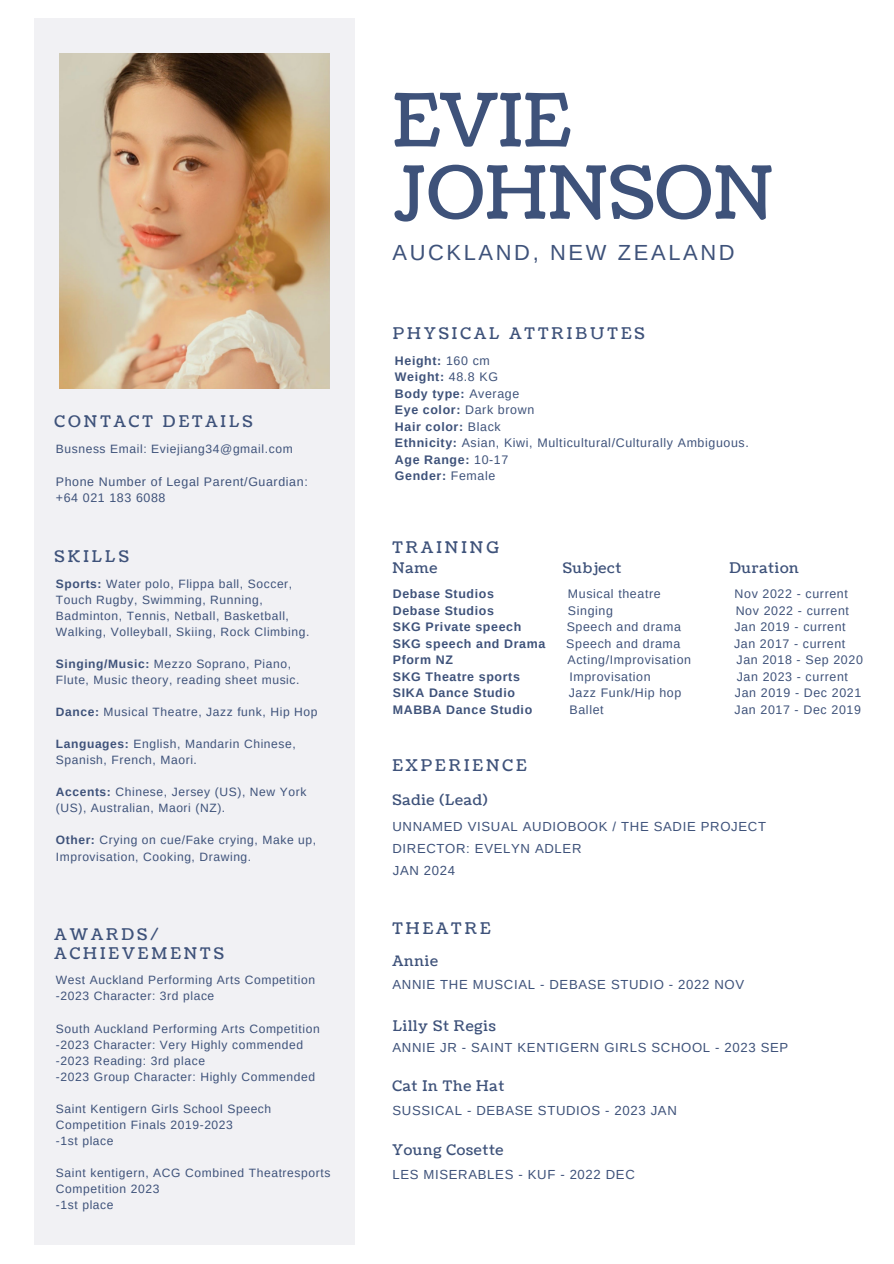
<style>
.page{position:relative;width:894px;height:1264px;background:#fff}
.page>*{position:absolute;margin:0;border:0;box-sizing:border-box;transform-origin:0 0}
.t1{font:72.9px/72.2px "Coustard";color:#3e527a}
.t2{font:21.9px "Arimo";letter-spacing:.12em;color:#3e527a}
.t3{font:16.05px/18.6px "Coustard";letter-spacing:.19em;color:#3e527a}
.t4{font:14.55px "Coustard";letter-spacing:.05em;color:#3e527a}
.t5{font:13.2px/22px "Arimo";letter-spacing:.05em;color:#3e527a}
.t6{font:12.45px/16.4px "Arimo";letter-spacing:.05em;color:#3e527a}
.t7{font:700 12.45px "Arimo";letter-spacing:.05em;color:#3e527a}
.t8{font:12px/16px "Arimo";letter-spacing:.05em;color:#3e527a}
.s1{font-weight:700}
.s2{font-weight:400}
</style>
<div class="page">
<div style="left:34px;top:18px;width:321px;height:1227px;background:#f1f1f4"></div>
<img style="left:59px;top:54px;width:270px;height:334px">
<p class="t3" style="left:55px;top:412px;width:199px">CONTACT DETAILS</p>
<p class="t8" style="left:56px;top:440px;width:238px">Busness Email: Eviejiang34@gmail.com</p>
<p class="t6" style="left:56px;top:473px;width:253px">Phone Number of Legal Parent/Guardian: +64 021 183 6088</p>
<p class="t3" style="left:55px;top:548px;width:76px">SKILLS</p>
<h3 class="t8" style="left:56px;top:575px;width:255px"><span class="s1">Sports:</span> Water polo, Flippa ball, Soccer, Touch Rugby, Swimming, Running, Badminton, Tennis, Netball, Basketball, Walking, Volleyball, Skiing, Rock Climbing.</h3>
<h4 class="t8" style="left:56px;top:655px;width:245px"><span class="s1">Singing/Music:</span> Mezzo Soprano, Piano,<br>Flute, Music theory, reading sheet music.</h4>
<h5 class="t8" style="left:56px;top:703px;width:263px"><span class="s1">Dance:</span> Musical Theatre, Jazz funk, Hip Hop</h5>
<h5 class="t8" style="left:56px;top:736px;width:241px"><span class="s1">Languages:</span> English, Mandarin Chinese,<br>Spanish, French, Maori.</h5>
<h5 class="t8" style="left:56px;top:784px;width:252px"><span class="s1">Accents:</span> Chinese, Jersey (US), New York (US), Australian, Maori (NZ).</h5>
<h3 class="t8" style="left:56px;top:832px;width:262px"><span class="s1">Other:</span> Crying on cue/Fake crying, Make up,<br>Improvisation, Cooking, Drawing.</h3>
<p class="t3" style="left:55px;top:926px;width:171px">AWARDS/<br>ACHIEVEMENTS</p>
<p class="t8" style="left:56px;top:972px;width:260px">West Auckland Performing Arts Competition</p>
<p class="t8" style="left:56px;top:988px;width:160px">-2023 Character: 3rd place</p>
<p class="t8" style="left:56px;top:1020px;width:265px">South Auckland Performing Arts Competition</p>
<p class="t8" style="left:56px;top:1036px;width:249px">-2023 Character: Very Highly commended</p>
<p class="t8" style="left:56px;top:1052px;width:151px">-2023 Reading: 3rd place</p>
<p class="t8" style="left:56px;top:1068px;width:261px">-2023 Group Character: Highly Commended</p>
<h1 class="t8" style="left:56px;top:1100px;width:217px">Saint Kentigern Girls School Speech<br>Competition Finals 2019-2023</h1>
<h2 class="t8" style="left:56px;top:1132px;width:59px">-1st place</h2>
<h3 class="t8" style="left:56px;top:1164px;width:276px">Saint kentigern, ACG Combined Theatresports<br>Competition 2023</h3>
<p class="t8" style="left:56px;top:1196px;width:59px">-1st place</p>
<h3 class="t1" style="left:392px;top:87px;width:383px">EVIE<br>JOHNSON</h3>
<p class="t2" style="left:392px;top:240px;width:343px">AUCKLAND, NEW ZEALAND</p>
<p class="t3" style="left:392px;top:324px;width:253px">PHYSICAL ATTRIBUTES</p>
<h3 class="t7" style="left:395px;top:353px;width:96px">Height: <span class="s2">160 cm</span></h3>
<p class="t7" style="left:395px;top:370px;width:105px">Weight: <span class="s2">48.8 KG</span></p>
<p class="t7" style="left:395px;top:386px;width:126px">Body type: <span class="s2">Average</span></p>
<p class="t7" style="left:395px;top:403px;width:141px">Eye color: <span class="s2">Dark brown</span></p>
<p class="t7" style="left:395px;top:419px;width:107px">Hair color: <span class="s2">Black</span></p>
<p class="t6" style="left:395px;top:435px;width:355px"><span class="s1">Ethnicity:</span> Asian, Kiwi, Multicultural/Culturally Ambiguous.</p>
<p class="t7" style="left:395px;top:452px;width:115px">Age Range: <span class="s2">10-17</span></p>
<h3 class="t7" style="left:395px;top:469px;width:102px">Gender: <span class="s2">Female</span></h3>
<p class="t3" style="left:392px;top:538px;width:108px">TRAINING</p>
<p class="t4" style="left:392px;top:558px;width:46px">Name</p>
<p class="t4" style="left:562px;top:558px;width:60px">Subject</p>
<p class="t4" style="left:729px;top:558px;width:71px">Duration</p>
<p class="t7" style="left:392px;top:587px;width:103px">Debase Studios</p>
<p class="t6" style="left:567px;top:585px;width:94px">Musical theatre</p>
<h3 class="t6" style="left:734px;top:585px;width:115px">Nov 2022 - current</h3>
<h3 class="t7" style="left:392px;top:603px;width:103px">Debase Studios</h3>
<h4 class="t6" style="left:567px;top:602px;width:47px">Singing</h4>
<h4 class="t6" style="left:735px;top:602px;width:115px">Nov 2022 - current</h4>
<h4 class="t7" style="left:392px;top:620px;width:130px">SKG Private speech</h4>
<h4 class="t6" style="left:566px;top:618px;width:116px">Speech and drama</h4>
<p class="t6" style="left:734px;top:618px;width:113px">Jan 2019 - current</p>
<p class="t7" style="left:392px;top:636px;width:154px">SKG speech and Drama</p>
<p class="t6" style="left:566px;top:635px;width:116px">Speech and drama</p>
<p class="t6" style="left:733px;top:635px;width:113px">Jan 2017 - current</p>
<p class="t7" style="left:392px;top:653px;width:62px">Pform NZ</p>
<p class="t6" style="left:567px;top:652px;width:125px">Acting/Improvisation</p>
<p class="t6" style="left:736px;top:652px;width:128px">Jan 2018 - Sep 2020</p>
<p class="t7" style="left:392px;top:669px;width:129px">SKG Theatre sports</p>
<p class="t6" style="left:569px;top:668px;width:83px">Improvisation</p>
<p class="t6" style="left:736px;top:668px;width:113px">Jan 2023 - current</p>
<p class="t7" style="left:392px;top:686px;width:124px">SIKA Dance Studio</p>
<p class="t6" style="left:568px;top:685px;width:114px">Jazz Funk/Hip hop</p>
<p class="t6" style="left:734px;top:685px;width:128px">Jan 2019 - Dec 2021</p>
<p class="t7" style="left:392px;top:702px;width:141px">MABBA Dance Studio</p>
<p class="t6" style="left:569px;top:701px;width:36px">Ballet</p>
<p class="t6" style="left:734px;top:701px;width:128px">Jan 2017 - Dec 2019</p>
<p class="t3" style="left:392px;top:756px;width:135px">EXPERIENCE</p>
<h5 class="t4" style="left:392px;top:789px;width:97px">Sadie (Lead)</h5>
<h4 class="t5" style="left:392px;top:815px;width:375px">UNNAMED VISUAL AUDIOBOOK / THE SADIE PROJECT</h4>
<h5 class="t5" style="left:392px;top:837px;width:190px">DIRECTOR: EVELYN ADLER<br>JAN 2024</h5>
<h4 class="t3" style="left:392px;top:919px;width:99px">THEATRE</h4>
<p class="t4" style="left:392px;top:950px;width:47px">Annie</p>
<p class="t5" style="left:392px;top:973px;width:353px">ANNIE THE MUSCIAL - DEBASE STUDIO - 2022 NOV</p>
<p class="t4" style="left:392px;top:1016px;width:104px">Lilly St Regis</p>
<p class="t5" style="left:392px;top:1036px;width:397px">ANNIE JR - SAINT KENTIGERN GIRLS SCHOOL - 2023 SEP</p>
<h4 class="t4" style="left:392px;top:1075px;width:113px">Cat In The Hat</h4>
<h5 class="t5" style="left:392px;top:1099px;width:286px">SUSSICAL - DEBASE STUDIOS - 2023 JAN</h5>
<h4 class="t4" style="left:392px;top:1140px;width:112px">Young Cosette</h4>
<h5 class="t5" style="left:392px;top:1162px;width:244px">LES MISERABLES - KUF - 2022 DEC</h5>
</div>
